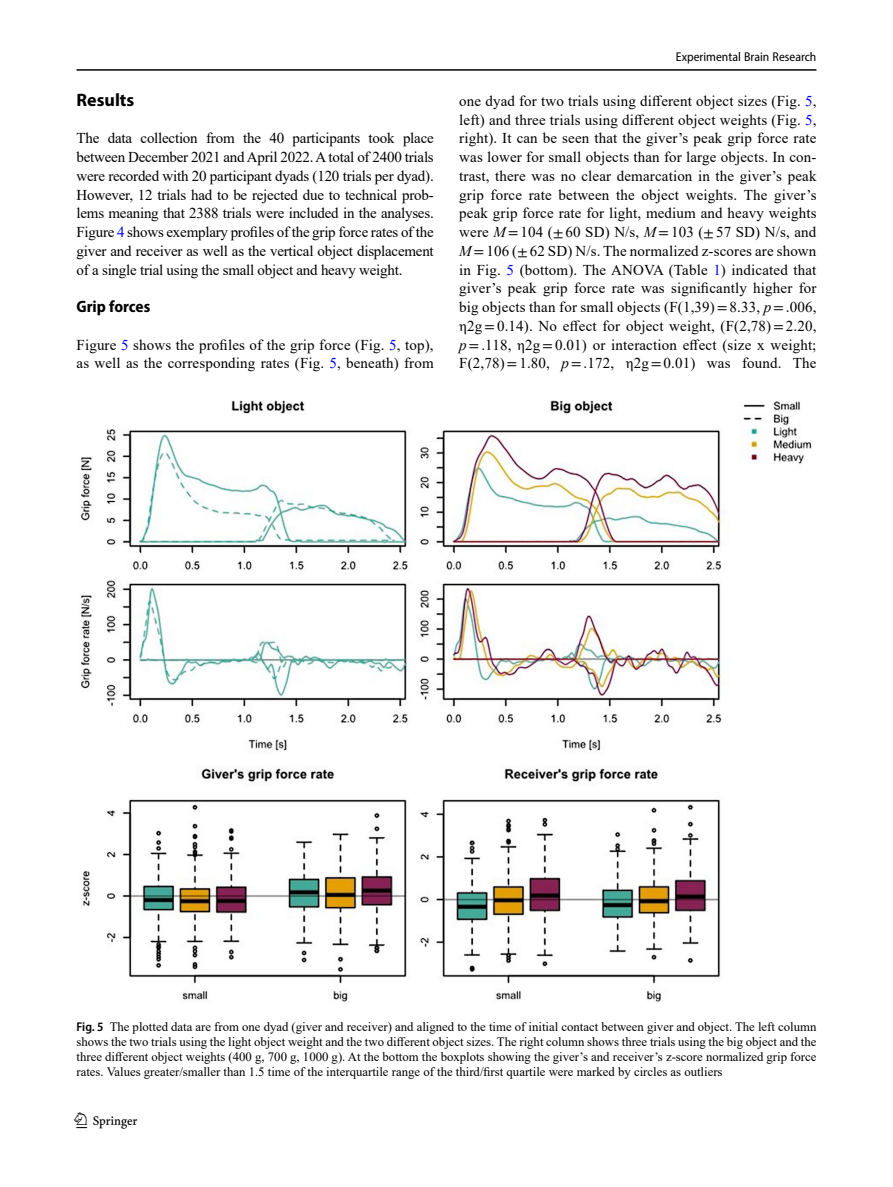
<style>
.page{position:relative;width:893px;height:1187px;background:#fff}
.page>*{position:absolute;margin:0;border:0;box-sizing:border-box;transform-origin:0 0}
.t1{font:22.5px "Springnew";color:#000}
.Head_1{font:700 18px "Myriad Pro";color:#000}
.Head_2{font:700 semi-condensed 16.5px "Myriad Pro";color:#000}
.Body_Text{font:15px/18.8px "Times New Roman";letter-spacing:.01em;color:#000;text-align:justify}
.Figure_Caption{font:12.75px/15px "Times New Roman";color:#000;text-align:justify}
.t2{font:semi-condensed 12.75px "Myriad Pro";color:#000}
.s1{color:#00f}
.s2{font-style:italic}
.s3{font-family:"STIX"}
.s4{font-family:"Myriad Pro";font-weight:600;font-stretch:semi-condensed}
</style>
<div class="page">
<hr style="left:77px;top:69px;width:739px;height:2px;background:#000">
<img style="left:81px;top:400px;width:731px;height:602px">
<p class="Head_1" style="left:77px;top:88px;width:59px">Results</p>
<p class="Body_Text" style="left:77px;top:128px;width:359px">The data collection from the 40 participants took place between December 2021 and April 2022. A total of 2400 trials were recorded with 20 participant dyads (120 trials per dyad).<br>However, 12 trials had to be rejected due to technical prob&shy;lems meaning that 2388 trials were included in the analyses.<br>Figure <span class="s1">4</span> shows exemplary profiles of the grip force rates of the giver and receiver as well as the vertical object displacement of a single trial using the small object and heavy weight.</p>
<p class="Head_2" style="left:77px;top:296px;width:75px">Grip forces</p>
<p class="Body_Text" style="left:77px;top:335px;width:359px">Figure <span class="s1">5</span> shows the profiles of the grip force (Fig. <span class="s1">5</span>, top), as well as the corresponding rates (Fig. <span class="s1">5</span>, beneath) from</p>
<p class="t2" style="left:676px;top:49px;width:142px">Experimental Brain Research</p>
<p class="Body_Text" style="left:459px;top:91px;width:359px">one dyad for two trials using different object sizes (Fig. <span class="s1">5</span>, left) and three trials using different object weights (Fig. <span class="s1">5</span>, right). It can be seen that the giver’s peak grip force rate was lower for small objects than for large objects. In con&shy;trast, there was no clear demarcation in the giver’s peak grip force rate between the object weights. The giver’s peak grip force rate for light, medium and heavy weights were <span class="s2">M</span> <span class="s3">=</span>104 (<span class="s3">±</span>60 SD) N/s, <span class="s2">M</span> <span class="s3">=</span>103 (<span class="s3">±</span>57 SD) N/s, and <span class="s2">M</span> <span class="s3">=</span>106 (<span class="s3">±</span>62 SD) N/s. The normalized z-scores are shown in Fig. <span class="s1">5</span> (bottom). The ANOVA (Table <span class="s1">1</span>) indicated that giver’s peak grip force rate was significantly higher for big objects than for small objects (F(1,39)<span class="s3">=</span>8.33, <span class="s2">p</span><span class="s3">=</span>.006, η2g<span class="s3">=</span>0.14). No effect for object weight, (F(2,78)<span class="s3">=</span>2.20, <span class="s2">p</span><span class="s3">=</span>.118, η2g<span class="s3">=</span>0.01) or interaction effect (size x weight; F(2,78)<span class="s3">=</span>1.80, <span class="s2">p</span><span class="s3">=</span>.172, η2g<span class="s3">=</span>0.01) was found. The</p>
<p class="Figure_Caption" style="left:77px;top:1018px;width:741px"><span class="s4">Fig. 5</span> The plotted data are from one dyad (giver and receiver) and aligned to the time of initial contact between giver and object. The left column shows the two trials using the light object weight and the two different object sizes. The right column shows three trials using the big object and the three different object weights (400 g, 700 g, 1000 g). At the bottom the boxplots showing the giver’s and receiver’s z-score normalized grip force rates. Values greater/smaller than 1.5 time of the interquartile range of the third/first quartile were marked by circles as outliers</p>
<h1 class="t1" style="left:77px;top:1107px;width:63px">1 3</h1>
</div>
